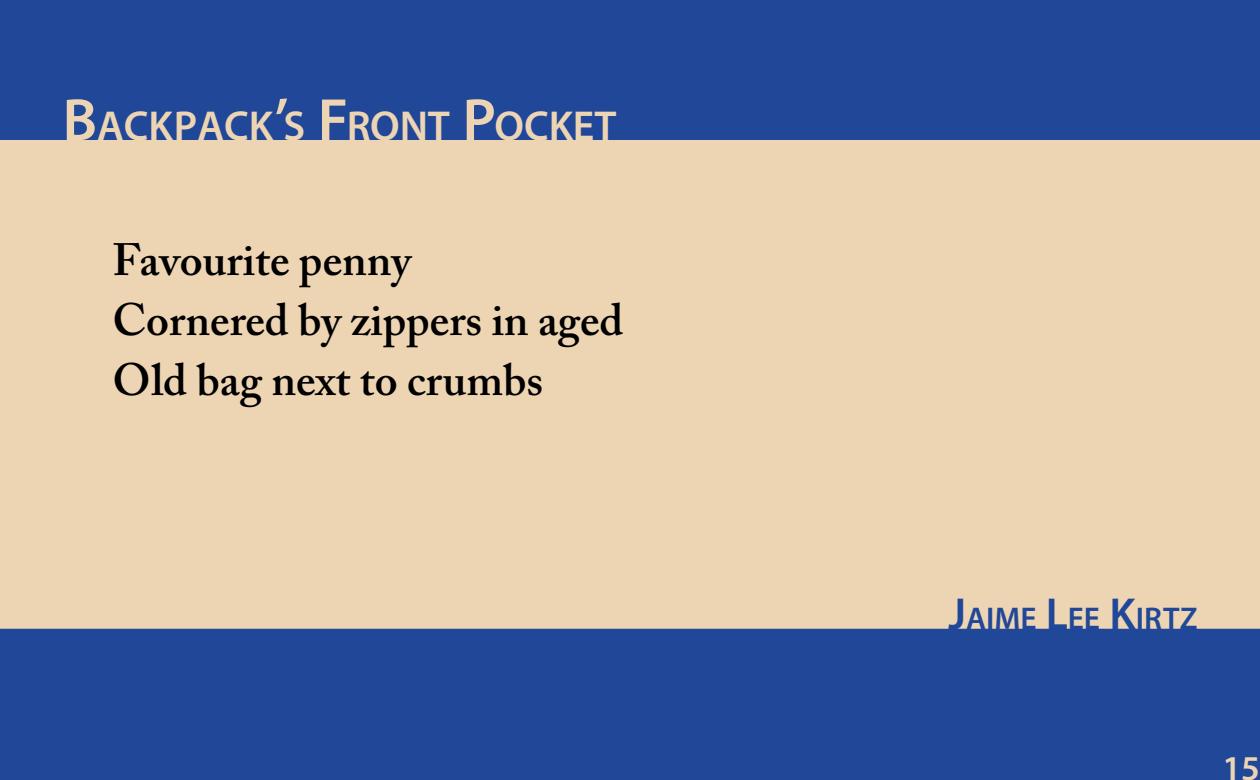
<style>
.page{position:relative;width:1260px;height:780px;background:#214798}
.page>*{position:absolute;margin:0;border:0;box-sizing:border-box;transform-origin:0 0}
.t1{font:600 45px/60px "Adobe Caslon Pro";color:#000}
.t2{font:600 42px "Myriad Pro";color:#edd5b4}
.t3{font:600 35px "Myriad Pro";color:#edd5b4}
.t4{font:600 31.5px "Myriad Pro";color:#214798}
.s1{font-size:60px}
.s2{font-size:45px}
</style>
<div class="page">
<div style="left:1px;top:141px;width:1258px;height:487px;background:#edd5b4"></div>
<p class="t2" style="left:62px;top:99px;width:458px"><span class="s1">B</span>ACKPACK<span class="s1">’</span>S <span class="s1">F</span>RONT <span class="s1">P</span>OCKET</p>
<p class="t1" style="left:112px;top:229px;width:512px">Favourite penny<br>Cornered by zippers in aged<br>Old bag next to crumbs</p>
<p class="t4" style="left:949px;top:598px;width:250px"><span class="s2">J</span>AIME <span class="s2">L</span>EE <span class="s2">K</span>IRTZ</p>
<p class="t3" style="left:1222px;top:746px;width:35px">15</p>
</div>
